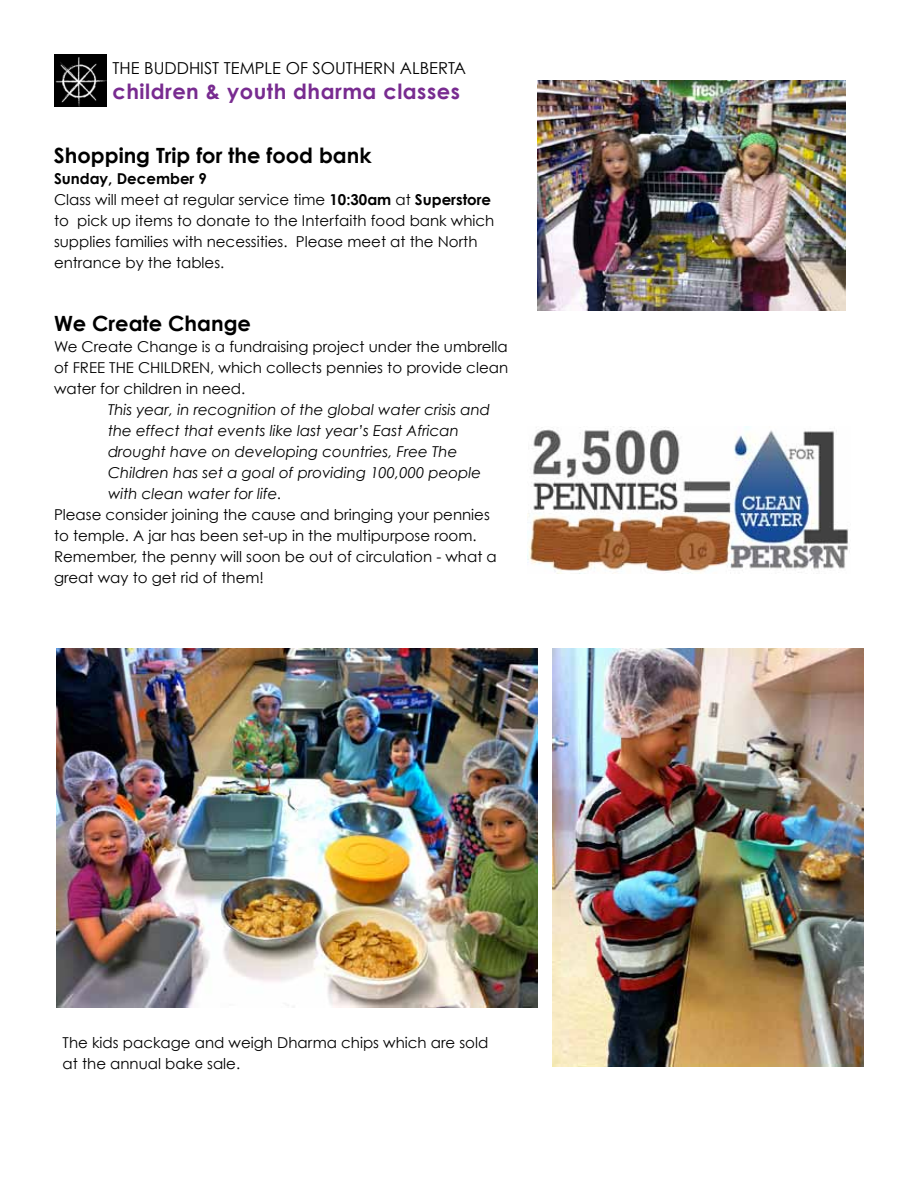
<style>
.page{position:relative;width:918px;height:1188px;background:#fff}
.page>*{position:absolute;margin:0;border:0;box-sizing:border-box;transform-origin:0 0}
.t1{font:700 21px "Century Gothic";color:#000}
.t2{font:700 21px "Century Gothic";letter-spacing:.025em;color:#782b90}
.t3{font:16.5px "Century Gothic";color:#000}
.t4{font:15px/21px "Century Gothic";color:#000}
.t5{font:italic 15px/21px "Century Gothic";color:#000}
.s1{font-weight:700}
</style>
<div class="page">
<img style="left:54px;top:54px;width:52px;height:52px">
<img style="left:538px;top:80px;width:308px;height:231px">
<img style="left:527px;top:427px;width:323px;height:146px">
<img style="left:57px;top:649px;width:481px;height:358px">
<img style="left:552px;top:649px;width:312px;height:417px">
<p class="t3" style="left:112px;top:58px;width:355px">THE BUDDHIST TEMPLE OF SOUTHERN ALBERTA</p>
<h1 class="t2" style="left:112px;top:78px;width:349px">children &amp; youth dharma classes</h1>
<h1 class="t1" style="left:54px;top:142px;width:319px">Shopping Trip for the food bank</h1>
<p class="t4" style="left:54px;top:168px;width:442px"><span class="s1">Sunday, December 9<br></span>Class will meet at regular service time <span class="s1">10:30am</span> at <span class="s1">Superstore </span>to pick up items to donate to the Interfaith food bank which supplies families with necessities. Please meet at the North entrance by the tables.</p>
<h1 class="t1" style="left:54px;top:310px;width:198px">We Create Change</h1>
<p class="t4" style="left:54px;top:336px;width:456px;text-align:justify">We Create Change is a fundraising project under the umbrella of FREE THE CHILDREN, which collects pennies to provide clean water for children in need.</p>
<p class="t5" style="left:108px;top:399px;width:384px">This year, in recognition of the global water crisis and the effect that events like last year’s East African drought have on developing countries, Free The Children has set a goal of providing 100,000 people with clean water for life.</p>
<p class="t4" style="left:54px;top:504px;width:444px">Please consider joining the cause and bringing your pennies to temple. A jar has been set-up in the multipurpose room.<br>Remember, the penny will soon be out of circulation - what a great way to get rid of them!</p>
<p class="t4" style="left:63px;top:1032px;width:427px">The kids package and weigh Dharma chips which are sold at the annual bake sale.</p>
</div>
